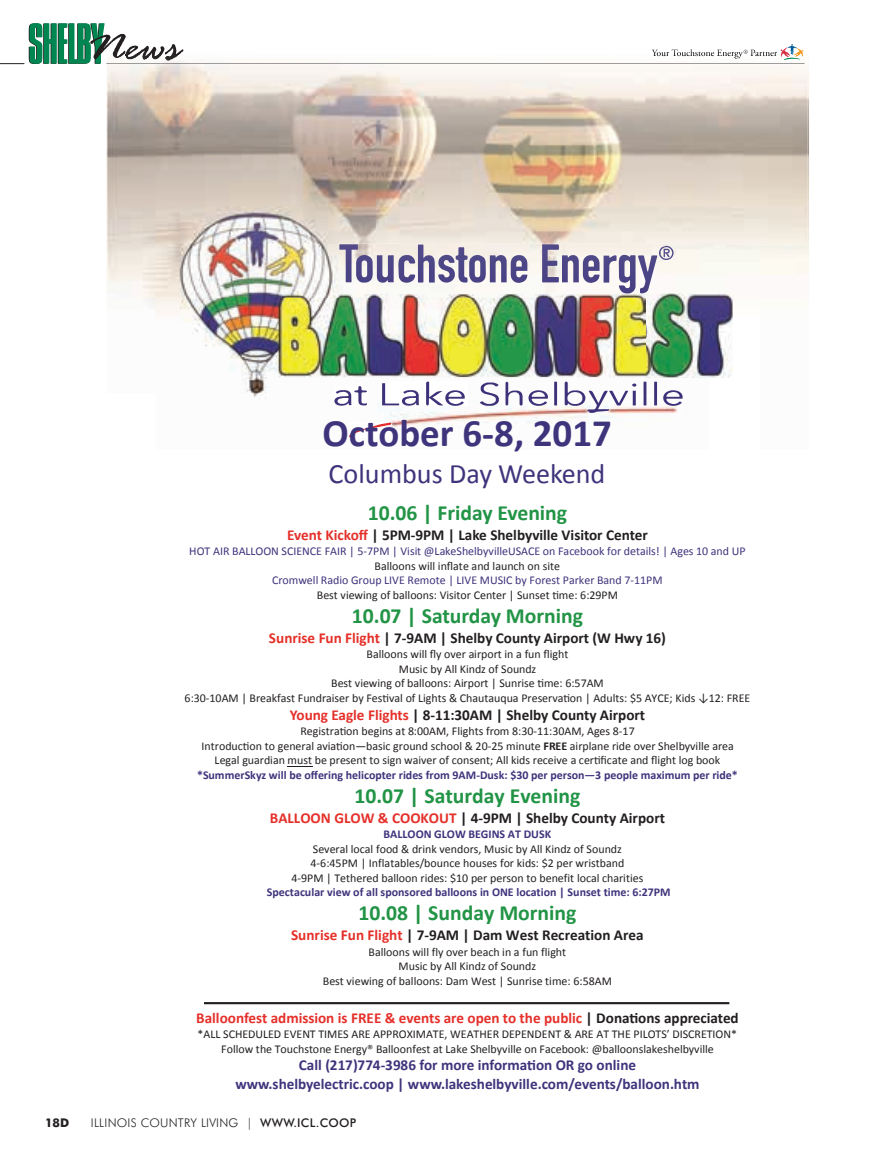
<style>
.page{position:relative;width:876px;height:1160px;background:#fff}
.page>*{position:absolute;margin:0;border:0;box-sizing:border-box;transform-origin:0 0}
.t1{font:700 39px "Calibri";color:#3e347c}
.t2{font:28.2px "Calibri";color:#3e347c}
.t3{font:700 21.6px "Calibri";color:#229446}
.t4{font:700 15.15px "Calibri";color:#231f20}
.t5{font:700 15.15px/18.6px "Calibri";color:#3e347c;text-align:center}
.t6{font:700 15.15px "Calibri";color:#e5302a}
.t7{font:12px/14.5px "Calibri";color:#231f20;text-align:center}
.t8{font:700 12px "Calibri";color:#3e347c}
.t9{font:12px "Calibri";color:#3e347c}
.t10{font:300 12px "Futura BT";letter-spacing:.02em;color:#231f20}
.t11{font:700 12px "Futura BT";color:#231f20}
.s1{color:#e5302a}
.s2{font-weight:700}
.s3{color:#231f20}
.s4{font-weight:500}
</style>
<div class="page">
<img style="left:759px;top:101px;width:50px;height:174px">
<img style="left:709px;top:300px;width:50px;height:78px">
<img style="left:252px;top:377px;width:457px;height:61px">
<img style="left:107px;top:64px;width:539px;height:329px">
<img style="left:645px;top:63px;width:162px;height:181px">
<img style="left:645px;top:294px;width:87px;height:83px">
<svg style="left:0;top:23px;width:804px;height:41px"></svg>
<img style="left:339px;top:244px;width:190px;height:39px">
<img style="left:542px;top:244px;width:115px;height:49px">
<img style="left:659px;top:246px;width:14px;height:14px">
<img style="left:334px;top:386px;width:33px;height:19px">
<img style="left:382px;top:381px;width:85px;height:25px">
<img style="left:480px;top:381px;width:205px;height:32px">
<img style="left:349px;top:422px;width:42px;height:15px">
<hr style="left:204px;top:1001px;width:525px;height:3px;background:#231f20">
<svg style="left:287px;top:766px;width:25px;height:1px"></svg>
<h1 class="t1" style="left:322px;top:408px;width:291px">October 6-8, 2017</h1>
<h2 class="t2" style="left:328px;top:456px;width:278px">Columbus Day Weekend</h2>
<h3 class="t3" style="left:368px;top:498px;width:201px">10.06 | Friday Evening</h3>
<p class="t4" style="left:287px;top:525px;width:362px"><span class="s1">Event Kickoff</span> | 5PM-9PM | Lake Shelbyville Visitor Center</p>
<p class="t9" style="left:189px;top:543px;width:558px">HOT AIR BALLOON SCIENCE FAIR | 5-7PM | Visit @LakeShelbyvilleUSACE on Facebook for details! | Ages 10 and UP</p>
<p class="t7" style="left:374px;top:558px;width:187px">Balloons will inflate and launch on site</p>
<p class="t9" style="left:272px;top:572px;width:392px">Cromwell Radio Group LIVE Remote | LIVE MUSIC by Forest Parker Band 7-11PM</p>
<p class="t7" style="left:317px;top:587px;width:303px">Best viewing of balloons: Visitor Center | Sunset time: 6:29PM</p>
<h3 class="t3" style="left:352px;top:601px;width:232px">10.07 | Saturday Morning</h3>
<p class="t4" style="left:269px;top:628px;width:398px"><span class="s1">Sunrise Fun Flight</span> | 7-9AM | Shelby County Airport (W Hwy 16)</p>
<p class="t7" style="left:185px;top:647px;width:567px">Balloons will fly over airport in a fun flight<br>Music by All Kindz of Soundz<br>Best viewing of balloons: Airport | Sunrise time: 6:57AM<br>6:30-10AM | Breakfast Fundraiser by Festival of Lights &amp; Chautauqua Preservation | Adults: $5 AYCE; Kids ↓12: FREE</p>
<p class="t4" style="left:290px;top:704px;width:357px"><span class="s1">Young Eagle Flights</span> | 8-11:30AM | Shelby County Airport</p>
<p class="t7" style="left:202px;top:723px;width:533px">Registration begins at 8:00AM, Flights from 8:30-11:30AM, Ages 8-17<br>Introduction to general aviation—basic ground school &amp; 20-25 minute <span class="s2">FREE</span> airplane ride over Shelbyville area<br>Legal guardian must be present to sign waiver of consent; All kids receive a certificate and flight log book</p>
<p class="t8" style="left:197px;top:766px;width:542px">*SummerSkyz will be offering helicopter rides from 9AM-Dusk: $30 per person—3 people maximum per ride*</p>
<h3 class="t3" style="left:354px;top:781px;width:227px">10.07 | Saturday Evening</h3>
<p class="t4" style="left:270px;top:808px;width:397px"><span class="s1">BALLOON GLOW &amp; COOKOUT</span> | 4-9PM | Shelby County Airport</p>
<p class="t8" style="left:383px;top:826px;width:169px">BALLOON GLOW BEGINS AT DUSK</p>
<p class="t7" style="left:291px;top:841px;width:353px">Several local food &amp; drink vendors, Music by All Kindz of Soundz<br>4-6:45PM | Inflatables/bounce houses for kids: $2 per wristband<br>4-9PM | Tethered balloon rides: $10 per person to benefit local charities</p>
<p class="t8" style="left:267px;top:884px;width:405px">Spectacular view of all sponsored balloons in ONE location | Sunset time: 6:27PM</p>
<h3 class="t3" style="left:358px;top:899px;width:220px">10.08 | Sunday Morning</h3>
<p class="t4" style="left:291px;top:925px;width:354px"><span class="s1">Sunrise Fun Flight</span> | 7-9AM | Dam West Recreation Area</p>
<p class="t7" style="left:323px;top:944px;width:291px">Balloons will fly over beach in a fun flight<br>Music by All Kindz of Soundz<br>Best viewing of balloons: Dam West | Sunrise time: 6:58AM</p>
<p class="t6" style="left:196px;top:1007px;width:544px">Balloonfest admission is FREE &amp; events are open to the public <span class="s3">| Donations appreciated</span></p>
<p class="t7" style="left:198px;top:1026px;width:541px">*ALL SCHEDULED EVENT TIMES ARE APPROXIMATE, WEATHER DEPENDENT &amp; ARE AT THE PILOTS’ DISCRETION*<br>Follow the Touchstone Energy® Balloonfest at Lake Shelbyville on Facebook: @balloonslakeshelbyville</p>
<p class="t5" style="left:235px;top:1055px;width:466px">Call (217)774-3986 for more information OR go online www.shelbyelectric.coop | www.lakeshelbyville.com/events/balloon.htm</p>
<p class="t11" style="left:45px;top:1115px;width:26px">18D</p>
<p class="t10" style="left:91px;top:1115px;width:267px">ILLINOIS COUNTRY LIVING | <span class="s4">WWW.ICL.COOP</span></p>
</div>
